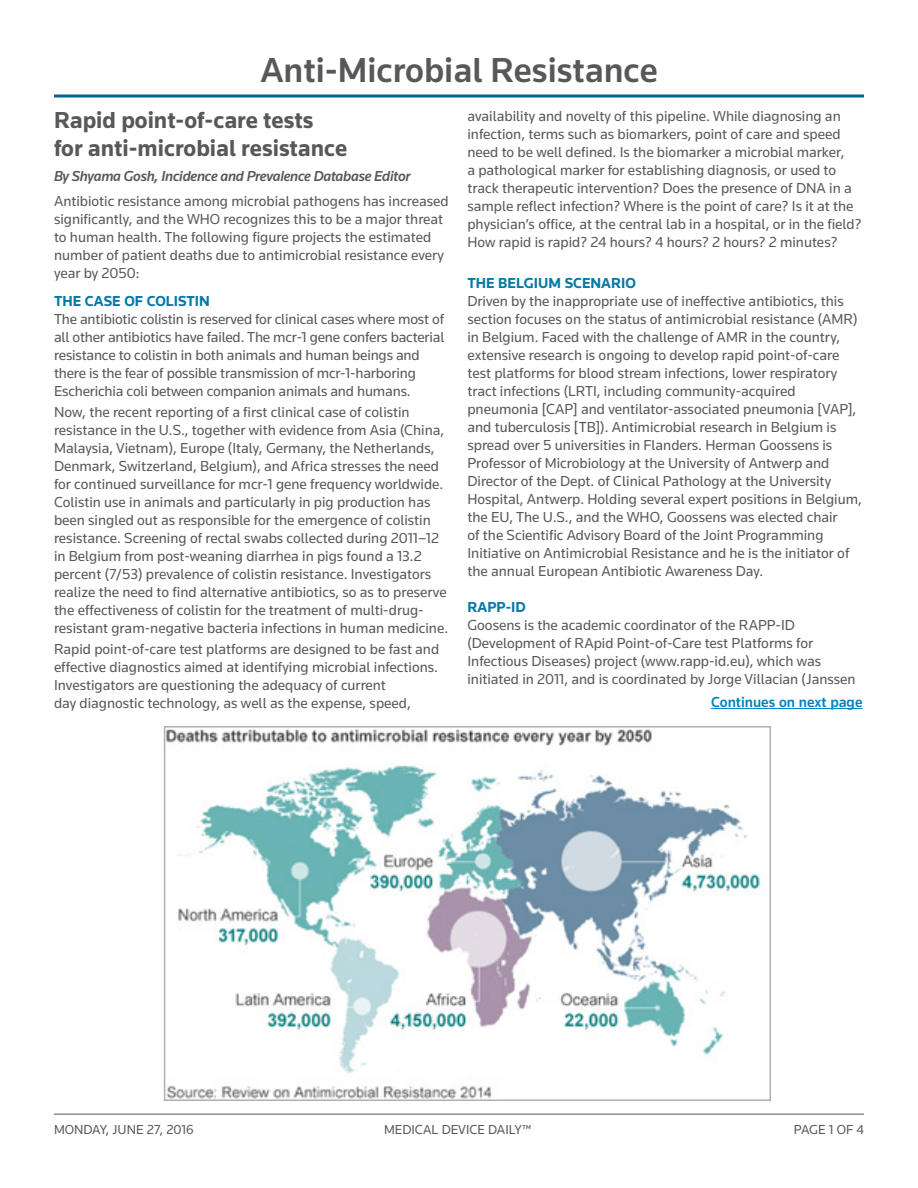
<style>
.page{position:relative;width:918px;height:1188px;background:#fff}
.page>*{position:absolute;margin:0;border:0;box-sizing:border-box;transform-origin:0 0}
.t1{font:500 36px "Knowledge";color:#57585a}
.Small_Headline{font:700 24px/28.8px "Knowledge";color:#57585a}
.Body{font:15px/18px "Knowledge";color:#57585a}
.Byline{font:italic 500 15px "Knowledge";letter-spacing:-.02em;color:#57585a}
.Subhead{font:700 15px "Knowledge";color:#0479a6}
.t2{font:500 15px "Knowledge";color:#0083bf}
.t3{font:13.5px "Knowledge";color:#57585a}
</style>
<div class="page">
<svg style="left:54px;top:94px;width:810px;height:4px;background:#3f8aae"></svg>
<hr style="left:54px;top:1114px;width:810px;height:1px;background:#57585a">
<hr style="left:711px;top:708px;width:151px;height:1px;background:#0083bf">
<img style="left:167px;top:729px;width:598px;height:369px">
<div style="left:164px;top:726px;width:607px;height:375px;border:2px solid #aeafb3"></div>
<h1 class="t1" style="left:260px;top:48px;width:399px">Anti-Microbial Resistance</h1>
<p class="Small_Headline" style="left:54px;top:105px;width:295px">Rapid point-of-care tests for anti-microbial resistance</p>
<p class="Byline" style="left:54px;top:167px;width:358px">By Shyama Gosh, Incidence and Prevalence Database Editor</p>
<p class="Body" style="left:54px;top:192px;width:396px">Antibiotic resistance among microbial pathogens has increased significantly, and the WHO recognizes this to be a major threat to human health. The following figure projects the estimated number of patient deaths due to antimicrobial resistance every year by 2050:</p>
<p class="Subhead" style="left:54px;top:292px;width:157px">THE CASE OF COLISTIN</p>
<p class="Body" style="left:54px;top:310px;width:392px">The antibiotic colistin is reserved for clinical cases where most of all other antibiotics have failed. The mcr-1 gene confers bacterial resistance to colistin in both animals and human beings and there is the fear of possible transmission of mcr-1-harboring Escherichia coli between companion animals and humans.</p>
<p class="Body" style="left:54px;top:403px;width:396px">Now, the recent reporting of a first clinical case of colistin resistance in the U.S., together with evidence from Asia (China, Malaysia, Vietnam), Europe (Italy, Germany, the Netherlands, Denmark, Switzerland, Belgium), and Africa stresses the need for continued surveillance for mcr-1 gene frequency worldwide.<br>Colistin use in animals and particularly in pig production has been singled out as responsible for the emergence of colistin resistance. Screening of rectal swabs collected during 2011–12 in Belgium from post-weaning diarrhea in pigs found a 13.2 percent (7/53) prevalence of colistin resistance. Investigators realize the need to find alternative antibiotics, so as to preserve the effectiveness of colistin for the treatment of multi-drug&shy;resistant gram-negative bacteria infections in human medicine.</p>
<p class="Body" style="left:54px;top:640px;width:387px">Rapid point-of-care test platforms are designed to be fast and effective diagnostics aimed at identifying microbial infections.<br>Investigators are questioning the adequacy of current<br>day diagnostic technology, as well as the expense, speed,</p>
<p class="Body" style="left:467px;top:106px;width:395px">availability and novelty of this pipeline. While diagnosing an infection, terms such as biomarkers, point of care and speed need to be well defined. Is the biomarker a microbial marker,<br>a pathological marker for establishing diagnosis, or used to track therapeutic intervention? Does the presence of DNA in a sample reflect infection? Where is the point of care? Is it at the physician’s office, at the central lab in a hospital, or in the field?<br>How rapid is rapid? 24 hours? 4 hours? 2 hours? 2 minutes?</p>
<p class="Subhead" style="left:467px;top:274px;width:170px">THE BELGIUM SCENARIO</p>
<p class="Body" style="left:467px;top:292px;width:396px">Driven by the inappropriate use of ineffective antibiotics, this section focuses on the status of antimicrobial resistance (AMR) in Belgium. Faced with the challenge of AMR in the country, extensive research is ongoing to develop rapid point-of-care test platforms for blood stream infections, lower respiratory tract infections (LRTI, including community-acquired pneumonia [CAP] and ventilator-associated pneumonia [VAP], and tuberculosis [TB]). Antimicrobial research in Belgium is spread over 5 universities in Flanders. Herman Goossens is Professor of Microbiology at the University of Antwerp and Director of the Dept. of Clinical Pathology at the University Hospital, Antwerp. Holding several expert positions in Belgium, the EU, The U.S., and the WHO, Goossens was elected chair<br>of the Scientific Advisory Board of the Joint Programming Initiative on Antimicrobial Resistance and he is the initiator of the annual European Antibiotic Awareness Day.</p>
<p class="Subhead" style="left:467px;top:598px;width:60px">RAPP-ID</p>
<p class="Body" style="left:467px;top:616px;width:390px">Goosens is the academic coordinator of the RAPP-ID (Development of RApid Point-of-Care test Platforms for Infectious Diseases) project (www.rapp-id.eu), which was initiated in 2011, and is coordinated by Jorge Villacian (Janssen</p>
<p class="t2" style="left:711px;top:693px;width:153px">Continues on next page</p>
<p class="t3" style="left:54px;top:1121px;width:141px">MONDAY, JUNE 27, 2016</p>
<p class="t3" style="left:384px;top:1121px;width:149px">MEDICAL DEVICE DAILY™</p>
<p class="t3" style="left:794px;top:1121px;width:72px">PAGE 1 OF 4</p>
</div>
